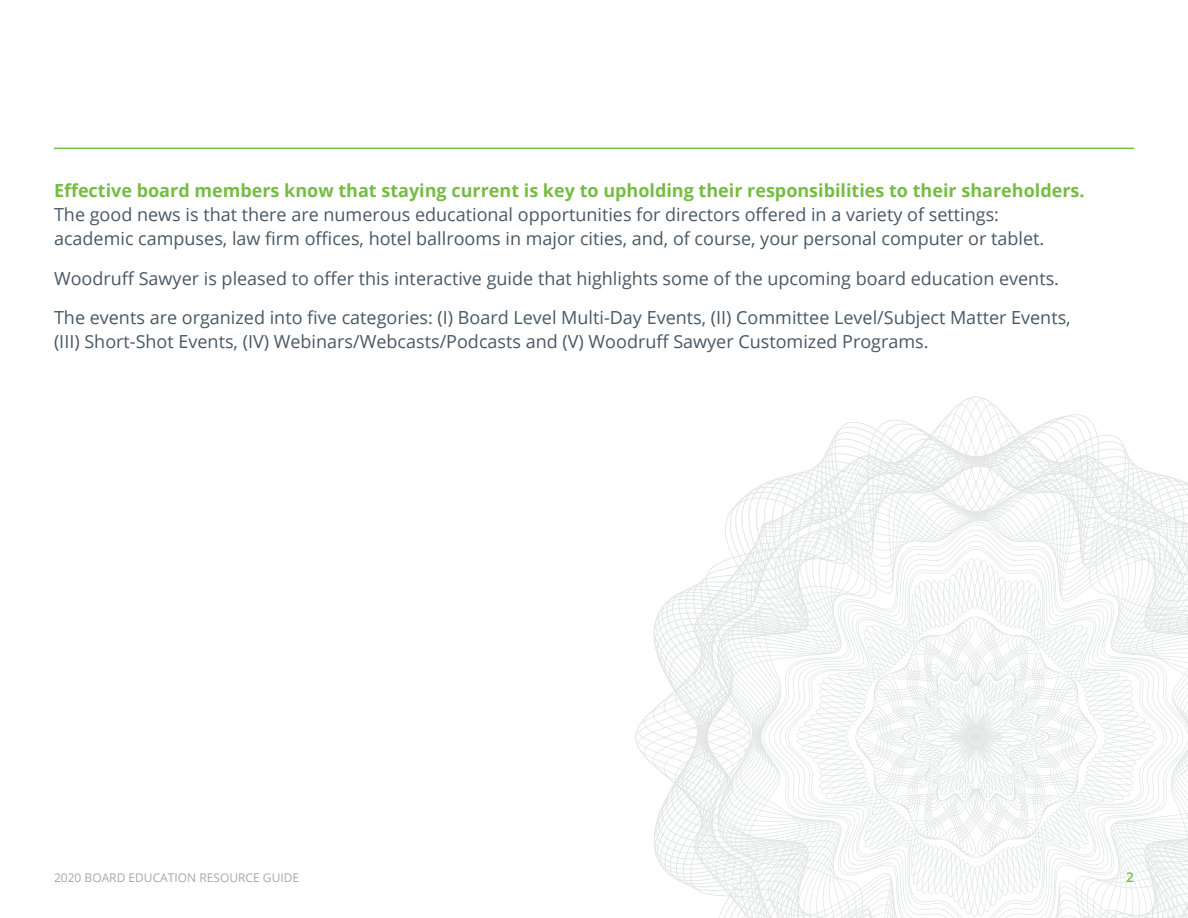
<style>
.page{position:relative;width:1188px;height:918px;background:#fff}
.page>*{position:absolute;margin:0;border:0;box-sizing:border-box;transform-origin:0 0}
.t1{font:18px/24px "Open Sans";color:#485865}
.t2{font:700 18px "Open Sans";color:#76bc43}
.t3{font:600 13.5px "Open Sans";color:#76bc43}
.t4{font:12px "Open Sans";color:#a0a9ad}
</style>
<div class="page">
<svg style="left:664px;top:398px;width:524px;height:520px"></svg>
<svg style="left:902px;top:672px;width:147px;height:131px"></svg>
<hr style="left:54px;top:148px;width:1080px;height:1px;background:#76bc43">
<p class="t2" style="left:54px;top:178px;width:1032px">Effective board members know that staying current is key to upholding their responsibilities to their shareholders.</p>
<p class="t1" style="left:54px;top:202px;width:992px">The good news is that there are numerous educational opportunities for directors offered in a variety of settings: academic campuses, law firm offices, hotel ballrooms in major cities, and, of course, your personal computer or tablet.</p>
<p class="t1" style="left:54px;top:266px;width:1007px">Woodruff Sawyer is pleased to offer this interactive guide that highlights some of the upcoming board education events.</p>
<p class="t1" style="left:54px;top:305px;width:1018px">The events are organized into five categories: (I) Board Level Multi-Day Events, (II) Committee Level/Subject Matter Events, (III) Short-Shot Events, (IV) Webinars/Webcasts/Podcasts and (V) Woodruff Sawyer Customized Programs.</p>
<p class="t4" style="left:54px;top:870px;width:247px">2020 BOARD EDUCATION RESOURCE GUIDE</p>
<p class="t3" style="left:1126px;top:868px;width:9px">2</p>
</div>
